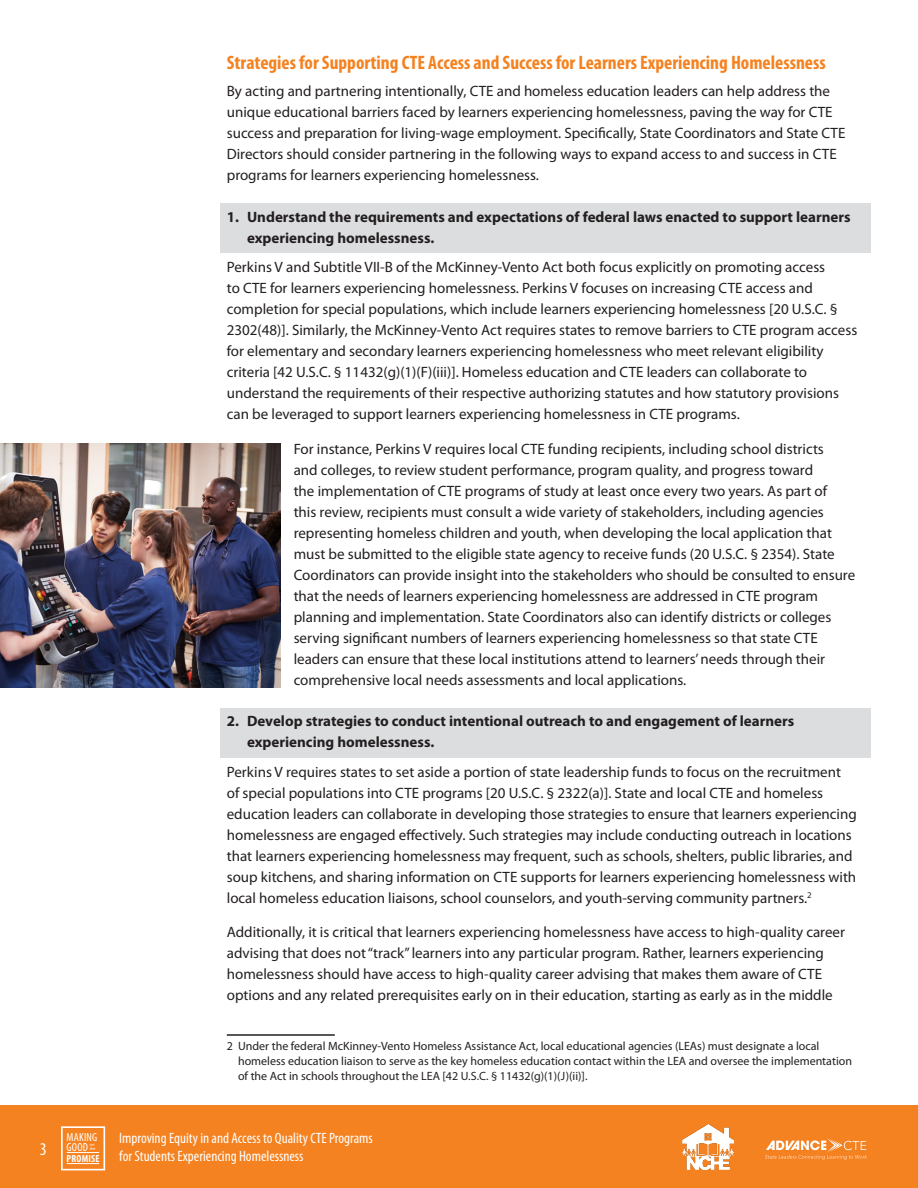
<style>
.page{position:relative;width:918px;height:1188px;background:#fff}
.page>*{position:absolute;margin:0;border:0;box-sizing:border-box;transform-origin:0 0}
.subhead_A{font:700 condensed 19.5px "Myriad Pro";color:#f58220}
.t1{font:condensed 18px "Myriad Pro";color:#fff}
.body{font:15px/21px "Myriad Pro";color:#231f20}
.subhead_b_numbered{font:700 15px/21px "Myriad Pro";color:#231f20}
.t2{font:condensed 15px/18px "Myriad Pro";color:#fff}
.Endnote_text{font:12px/15px "Myriad Pro";color:#231f20}
.t3{font:condensed 11.7px/9.6px "Myriad Pro";letter-spacing:.02em;color:#fff}
.t4{font:700 condensed 10.35px "Myriad Pro";letter-spacing:.02em;color:#fff}
.t5{font:italic 4.35px/4.3px "Myriad Pro";color:#fff}
</style>
<div class="page">
<div style="left:0;top:1106px;width:918px;height:82px;background:#f58220"></div>
<svg style="left:765px;top:1138px;width:102px;height:22px"></svg>
<svg style="left:61px;top:1126px;width:44px;height:44px"></svg>
<img style="left:682px;top:1124px;width:51px;height:45px">
<hr style="left:227px;top:1034px;width:108px;height:2px;background:#231f20">
<div style="left:220px;top:204px;width:651px;height:49px;background:#dcdddf"></div>
<div style="left:220px;top:708px;width:651px;height:50px;background:#dcdddf"></div>
<img style="left:0;top:444px;width:280px;height:243px">
<p class="subhead_A" style="left:227px;top:51px;width:600px">Strategies for Supporting CTE Access and Success for Learners Experiencing Homelessness</p>
<p class="body" style="left:227px;top:81px;width:620px">By acting and partnering intentionally, CTE and homeless education leaders can help address the unique educational barriers faced by learners experiencing homelessness, paving the way for CTE success and preparation for living-wage employment. Specifically, State Coordinators and State CTE Directors should consider partnering in the following ways to expand access to and success in CTE programs for learners experiencing homelessness.</p>
<p class="subhead_b_numbered" style="left:247px;top:206px;width:605px;text-indent:-20px">1. Understand the requirements and expectations of federal laws enacted to support learners experiencing homelessness.</p>
<p class="body" style="left:227px;top:257px;width:632px">Perkins V and Subtitle VII-B of the McKinney-Vento Act both focus explicitly on promoting access<br>to CTE for learners experiencing homelessness. Perkins V focuses on increasing CTE access and completion for special populations, which include learners experiencing homelessness [20 U.S.C. § 2302(48)]. Similarly, the McKinney-Vento Act requires states to remove barriers to CTE program access for elementary and secondary learners experiencing homelessness who meet relevant eligibility criteria [42 U.S.C. § 11432(g)(1)(F)(iii)]. Homeless education and CTE leaders can collaborate to understand the requirements of their respective authorizing statutes and how statutory provisions can be leveraged to support learners experiencing homelessness in CTE programs.</p>
<p class="body" style="left:294px;top:439px;width:563px">For instance, Perkins V requires local CTE funding recipients, including school districts<br>and colleges, to review student performance, program quality, and progress toward<br>the implementation of CTE programs of study at least once every two years. As part of<br>this review, recipients must consult a wide variety of stakeholders, including agencies representing homeless children and youth, when developing the local application that must be submitted to the eligible state agency to receive funds (20 U.S.C. § 2354). State Coordinators can provide insight into the stakeholders who should be consulted to ensure that the needs of learners experiencing homelessness are addressed in CTE program planning and implementation. State Coordinators also can identify districts or colleges serving significant numbers of learners experiencing homelessness so that state CTE leaders can ensure that these local institutions attend to learners’ needs through their comprehensive local needs assessments and local applications.</p>
<p class="subhead_b_numbered" style="left:247px;top:711px;width:549px;text-indent:-20px">2. Develop strategies to conduct intentional outreach to and engagement of learners experiencing homelessness.</p>
<p class="body" style="left:227px;top:761px;width:632px">Perkins V requires states to set aside a portion of state leadership funds to focus on the recruitment of special populations into CTE programs [20 U.S.C. § 2322(a)]. State and local CTE and homeless education leaders can collaborate in developing those strategies to ensure that learners experiencing homelessness are engaged effectively. Such strategies may include conducting outreach in locations that learners experiencing homelessness may frequent, such as schools, shelters, public libraries, and soup kitchens, and sharing information on CTE supports for learners experiencing homelessness with local homeless education liaisons, school counselors, and youth-serving community partners.<sup>2</sup></p>
<p class="body" style="left:227px;top:922px;width:620px">Additionally, it is critical that learners experiencing homelessness have access to high-quality career advising that does not “track” learners into any particular program. Rather, learners experiencing homelessness should have access to high-quality career advising that makes them aware of CTE options and any related prerequisites early on in their education, starting as early as in the middle</p>
<p class="Endnote_text" style="left:238px;top:1039px;width:616px;text-indent:-11px">2 Under the federal McKinney-Vento Homeless Assistance Act, local educational agencies (LEAs) must designate a local homeless education liaison to serve as the key homeless education contact within the LEA and oversee the implementation of the Act in schools throughout the LEA [42 U.S.C. § 11432(g)(1)(J)(ii)].</p>
<p class="t1" style="left:40px;top:1139px;width:8px">3</p>
<p class="t3" style="left:67px;top:1132px;width:32px">MAKING<br>GOOD</p>
<p class="t4" style="left:67px;top:1152px;width:35px">PROMISE</p>
<p class="t5" style="left:90px;top:1142px;width:7px">on the</p>
<p class="t2" style="left:119px;top:1130px;width:255px">Improving Equity in and Access to Quality CTE Programs for Students Experiencing Homelessness</p>
</div>
